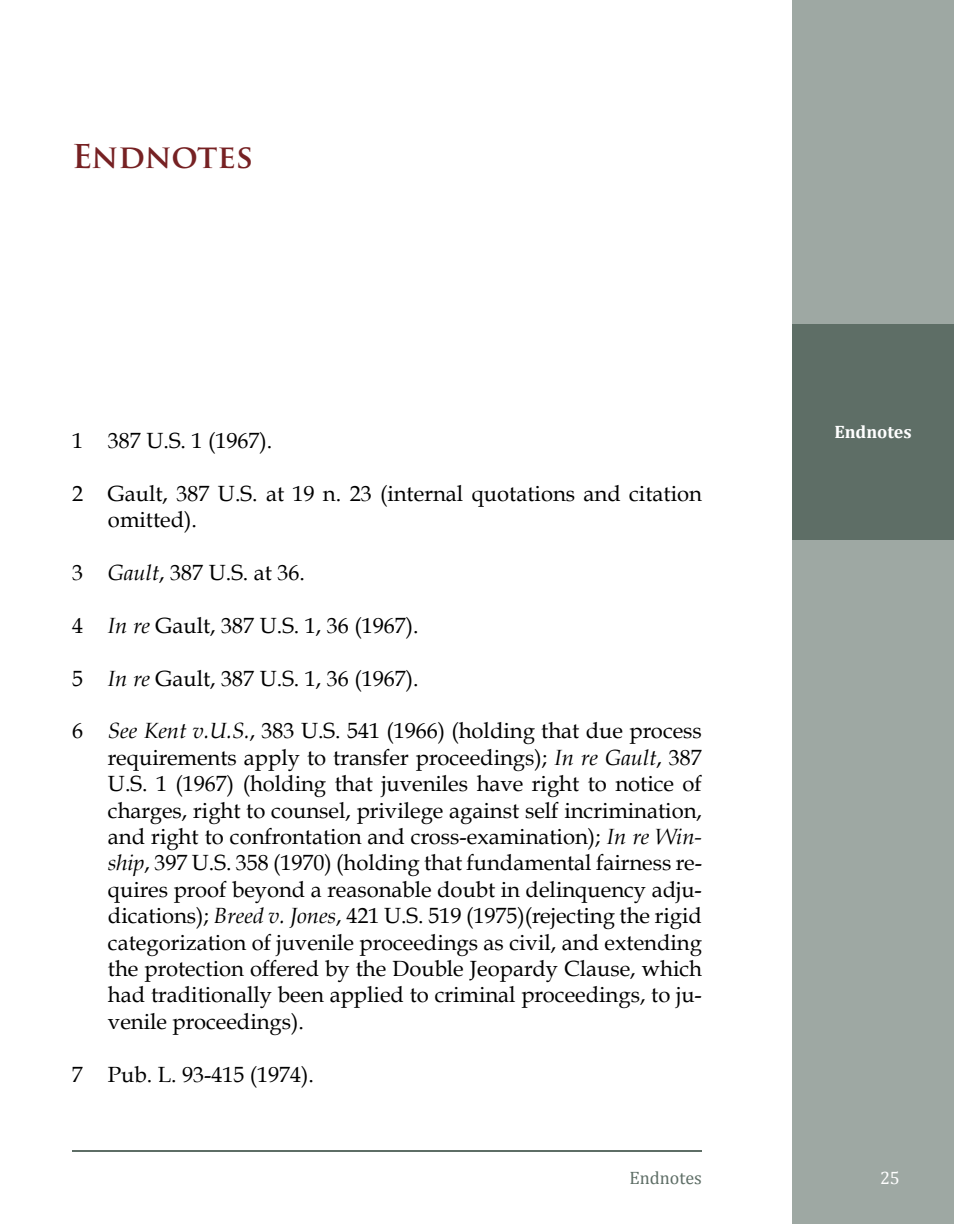
<style>
.page{position:relative;width:954px;height:1224px;background:#fff}
.page>*{position:absolute;margin:0;border:0;box-sizing:border-box;transform-origin:0 0}
.t1{font:700 32px "Trajan Pro";letter-spacing:-.01em;color:#762123}
.t2{font:22px/26.4px "Book Antiqua";color:#000}
.t3{font:18px "Cambria";color:#5e6e66}
.t4{font:700 18px "Cambria";color:#fff}
.t5{font:18px "Cambria";color:#fff}
.s1{font-style:italic}
</style>
<div class="page">
<div style="left:792px;top:0;width:162px;height:1224px;background:#9ea8a3"></div>
<hr style="left:72px;top:1150px;width:630px;height:2px;background:#5e6e66">
<div style="left:792px;top:324px;width:162px;height:216px;background:#5e6e66"></div>
<h1 class="t1" style="left:72px;top:136px;width:183px">Endnotes</h1>
<p class="t2" style="left:72px;top:427px;width:202px">1 387 U.S. 1 (1967).</p>
<p class="t2" style="left:108px;top:480px;width:595px;text-indent:-36px">2 Gault, 387 U.S. at 19 n. 23 (internal quotations and citation omitted).</p>
<p class="t2" style="left:72px;top:559px;width:235px">3 <span class="s1">Gault</span>, 387 U.S. at 36.</p>
<p class="t2" style="left:72px;top:612px;width:348px">4 <span class="s1">In re</span> Gault, 387 U.S. 1, 36 (1967).</p>
<p class="t2" style="left:72px;top:665px;width:348px">5 <span class="s1">In re</span> Gault, 387 U.S. 1, 36 (1967).</p>
<p class="t2" style="left:108px;top:718px;width:596px;text-align:justify;text-indent:-36px">6 <span class="s1">See Kent v.U.S.</span>, 383 U.S. 541 (1966) (holding that due process requirements apply to transfer proceedings); <span class="s1">In re Gault</span>, 387<br>U.S. 1 (1967) (holding that juveniles have right to notice of charges, right to counsel, privilege against self incrimination, and right to confrontation and cross-examination); <span class="s1">In re Win&shy;ship</span>, 397 U.S. 358 (1970) (holding that fundamental fairness re&shy;quires proof beyond a reasonable doubt in delinquency adju&shy;dications); <span class="s1">Breed v. Jones</span>, 421 U.S. 519 (1975)(rejecting the rigid categorization of juvenile proceedings as civil, and extending the protection offered by the Double Jeopardy Clause, which had traditionally been applied to criminal proceedings, to ju&shy;venile proceedings).</p>
<p class="t2" style="left:72px;top:1061px;width:244px">7 Pub. L. 93-415 (1974).</p>
<p class="t4" style="left:834px;top:421px;width:79px">Endnotes</p>
<p class="t3" style="left:630px;top:1167px;width:74px">Endnotes</p>
<p class="t5" style="left:880px;top:1167px;width:21px">25</p>
</div>
